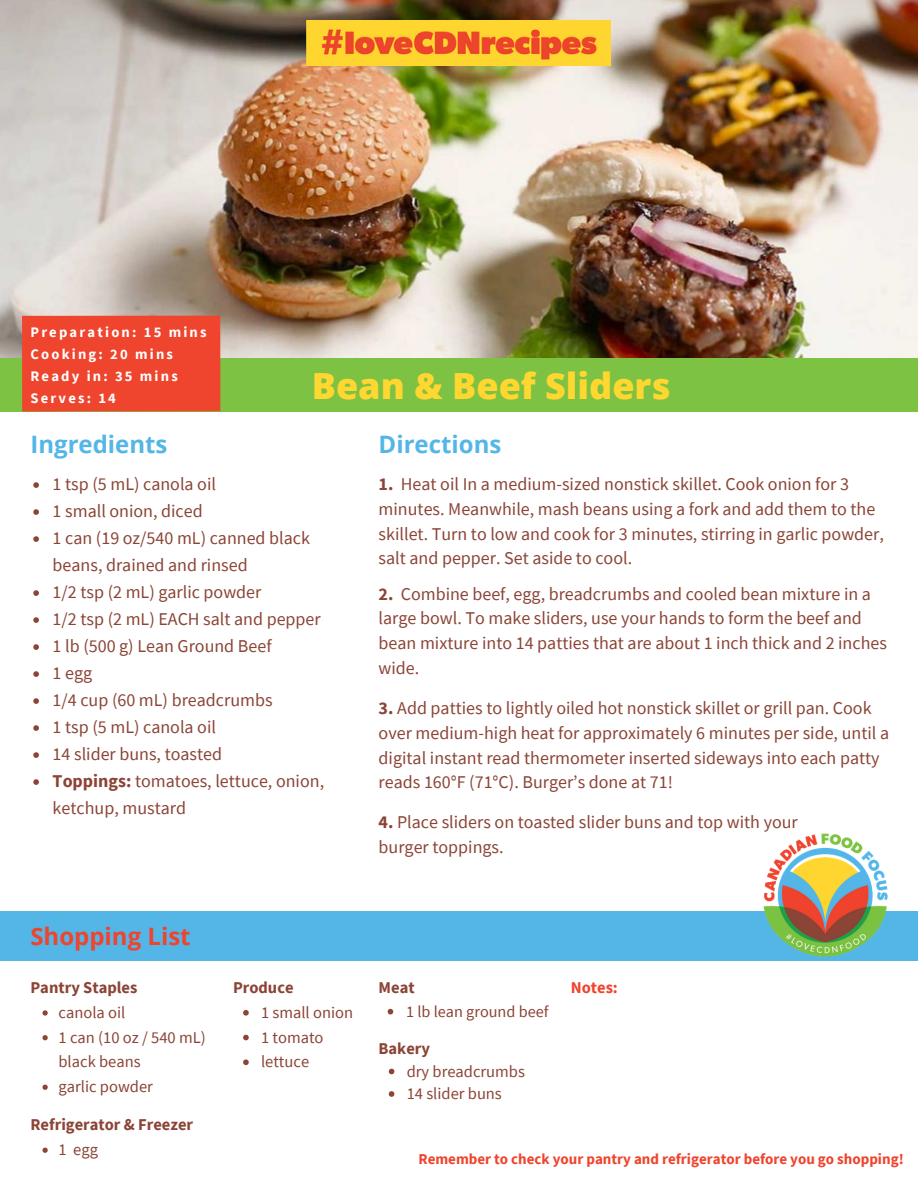
<style>
.page{position:relative;width:918px;height:1188px;background:#fff}
.page>*{position:absolute;margin:0;border:0;box-sizing:border-box;transform-origin:0 0}
.t1{font:800 36px "Open Sans";color:#ffd730}
.t2{font:700 24px "Open Sans";color:#54b6e7}
.t3{font:700 24px "Open Sans";color:#ef442d}
.t4{font:18px/24.8px "Source Sans Pro";color:#8b4436}
.t5{font:16.5px/24.8px "Source Sans Pro";color:#8b4436}
.t6{font:700 16.5px "Source Sans Pro";color:#8b4436}
.t7{font:700 16.5px "Source Sans Pro";color:#ef442d}
.t8{font:16.2px "Source Sans Pro";color:#8b4436}
.t9{font:700 15px "Source Sans Pro";color:#ef442d}
.t10{font:700 14.55px "Source Sans Pro";letter-spacing:.15em;color:#fff}
.s1{font-weight:700}
</style>
<div class="page">
<img style="left:0;top:0;width:918px;height:412px">
<img style="left:307px;top:20px;width:304px;height:46px">
<div style="left:0;top:358px;width:918px;height:53px;background:#7dc242"></div>
<div style="left:22px;top:316px;width:198px;height:95px;background:#ef442d"></div>
<div style="left:0;top:911px;width:918px;height:49px;background:#54b6e7"></div>
<img style="left:749px;top:833px;width:154px;height:128px">
<svg style="left:33px;top:482px;width:6px;height:6px"></svg>
<svg style="left:33px;top:509px;width:6px;height:6px"></svg>
<svg style="left:33px;top:536px;width:6px;height:6px"></svg>
<svg style="left:33px;top:590px;width:6px;height:6px"></svg>
<svg style="left:33px;top:617px;width:6px;height:6px"></svg>
<svg style="left:33px;top:644px;width:6px;height:6px"></svg>
<svg style="left:33px;top:671px;width:6px;height:6px"></svg>
<svg style="left:33px;top:698px;width:6px;height:6px"></svg>
<svg style="left:33px;top:725px;width:6px;height:6px"></svg>
<svg style="left:33px;top:752px;width:6px;height:6px"></svg>
<svg style="left:33px;top:779px;width:6px;height:6px"></svg>
<svg style="left:42px;top:1010px;width:6px;height:6px"></svg>
<svg style="left:42px;top:1035px;width:6px;height:5px"></svg>
<svg style="left:42px;top:1085px;width:6px;height:5px"></svg>
<svg style="left:42px;top:1148px;width:6px;height:5px"></svg>
<svg style="left:388px;top:1009px;width:5px;height:5px"></svg>
<svg style="left:243px;top:1010px;width:6px;height:6px"></svg>
<svg style="left:243px;top:1035px;width:6px;height:5px"></svg>
<svg style="left:243px;top:1059px;width:6px;height:6px"></svg>
<svg style="left:389px;top:1069px;width:5px;height:5px"></svg>
<svg style="left:389px;top:1091px;width:5px;height:6px"></svg>
<p class="t10" style="left:30px;top:323px;width:178px">Preparation: 15 mins</p>
<p class="t10" style="left:30px;top:345px;width:144px">Cooking: 20 mins</p>
<p class="t10" style="left:31px;top:367px;width:149px">Ready in: 35 mins</p>
<p class="t10" style="left:31px;top:389px;width:87px">Serves: 14</p>
<p class="t2" style="left:30px;top:427px;width:139px">Ingredients</p>
<p class="t2" style="left:379px;top:427px;width:124px">Directions</p>
<p class="t1" style="left:312px;top:361px;width:360px">Bean &amp; Beef Sliders</p>
<p class="t4" style="left:53px;top:471px;width:165px">1 tsp (5 mL) canola oil</p>
<p class="t4" style="left:53px;top:498px;width:152px">1 small onion, diced</p>
<p class="t4" style="left:53px;top:524px;width:259px;line-height:27px">1 can (19 oz/540 mL) canned black beans, drained and rinsed</p>
<p class="t4" style="left:53px;top:579px;width:210px">1/2 tsp (2 mL) garlic powder</p>
<p class="t4" style="left:53px;top:606px;width:270px">1/2 tsp (2 mL) EACH salt and pepper</p>
<p class="t4" style="left:53px;top:633px;width:220px">1 lb (500 g) Lean Ground Beef</p>
<p class="t4" style="left:53px;top:660px;width:41px">1 egg</p>
<p class="t4" style="left:53px;top:687px;width:221px">1/4 cup (60 mL) breadcrumbs</p>
<p class="t4" style="left:53px;top:714px;width:165px">1 tsp (5 mL) canola oil</p>
<p class="t4" style="left:53px;top:741px;width:171px">14 slider buns, toasted</p>
<p class="t4" style="left:53px;top:767px;width:273px;line-height:27px"><span class="s1">Toppings:</span> tomatoes, lettuce, onion, ketchup, mustard</p>
<p class="t3" style="left:30px;top:919px;width:162px">Shopping List</p>
<p class="t4" style="left:379px;top:471px;width:507px"><span class="s1">1.</span> Heat oil In a medium-sized nonstick skillet. Cook onion for 3 minutes. Meanwhile, mash beans using a fork and add them to the skillet. Turn to low and cook for 3 minutes, stirring in garlic powder, salt and pepper. Set aside to cool.</p>
<p class="t4" style="left:379px;top:581px;width:510px"><span class="s1">2.</span> Combine beef, egg, breadcrumbs and cooled bean mixture in a large bowl. To make sliders, use your hands to form the beef and bean mixture into 14 patties that are about 1 inch thick and 2 inches wide.</p>
<p class="t4" style="left:379px;top:695px;width:512px"><span class="s1">3.</span> Add patties to lightly oiled hot nonstick skillet or grill pan. Cook over medium-high heat for approximately 6 minutes per side, until a digital instant read thermometer inserted sideways into each patty reads 160°F (71°C). Burger’s done at 71!</p>
<p class="t4" style="left:379px;top:809px;width:421px"><span class="s1">4.</span> Place sliders on toasted slider buns and top with your</p>
<p class="t4" style="left:379px;top:834px;width:127px">burger toppings.</p>
<p class="t6" style="left:30px;top:977px;width:108px">Pantry Staples</p>
<p class="t7" style="left:571px;top:977px;width:49px">Notes:</p>
<p class="t8" style="left:406px;top:1001px;width:144px">1 lb lean ground beef</p>
<p class="t6" style="left:233px;top:977px;width:62px">Produce</p>
<p class="t6" style="left:379px;top:977px;width:38px">Meat</p>
<p class="t5" style="left:59px;top:1000px;width:68px">canola oil</p>
<p class="t5" style="left:59px;top:1024px;width:149px">1 can (10 oz / 540 mL) black beans</p>
<p class="t5" style="left:59px;top:1074px;width:96px">garlic powder</p>
<p class="t6" style="left:30px;top:1114px;width:164px">Refrigerator &amp; Freezer</p>
<p class="t5" style="left:59px;top:1137px;width:41px">1 egg</p>
<p class="t5" style="left:261px;top:1000px;width:94px">1 small onion</p>
<p class="t5" style="left:261px;top:1024px;width:64px">1 tomato</p>
<p class="t5" style="left:261px;top:1049px;width:50px">lettuce</p>
<p class="t6" style="left:379px;top:1038px;width:53px">Bakery</p>
<p class="t5" style="left:407px;top:1058px;width:120px">dry breadcrumbs</p>
<p class="t5" style="left:407px;top:1081px;width:97px">14 slider buns</p>
<p class="t9" style="left:418px;top:1149px;width:487px">Remember to check your pantry and refrigerator before you go shopping!</p>
</div>
